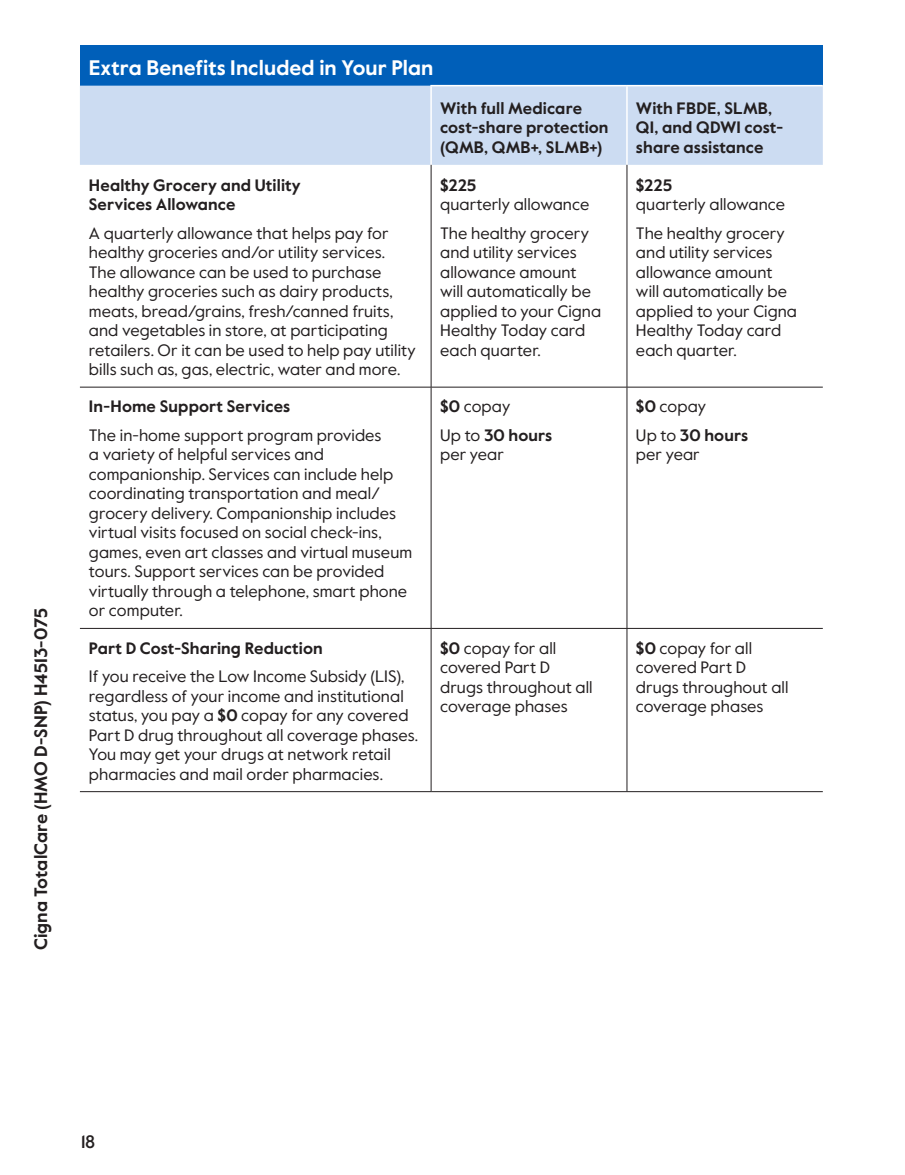
<style>
.page{position:relative;width:905px;height:1175px;background:#fff}
.page>*{position:absolute;margin:0;border:0;box-sizing:border-box;transform-origin:0 0}
.table_AB_h1{font:700 21px "Value Sans Pro";letter-spacing:.005em;color:#fff}
.margin_plan_name{font:700 18px "Value Sans Pro";color:#231f20}
.t1{font:500 18px "Value Sans Pro";color:#231f20}
.table_para{font:16.5px/19.5px "Value Sans Pro";letter-spacing:.005em;color:#231f20}
.table_para_AB{font:16.5px/19.5px "Value Sans Pro";letter-spacing:.005em;color:#231f20}
.table_col_h1_align_r{font:700 16.5px/19.5px "Value Sans Pro";letter-spacing:.005em;color:#231f20}
.table_para-2{font:700 16.5px/19.5px "Value Sans Pro";letter-spacing:.005em;color:#231f20}
.s1{font-weight:700}
</style>
<div class="page">
<div style="left:80px;top:46px;width:742px;height:40px;background:#005fb9"></div>
<div style="left:80px;top:86px;width:742px;height:79px;background:#ccdcf2"></div>
<hr style="left:430px;top:85px;width:197px;height:1px;background:#fff">
<hr style="left:627px;top:85px;width:195px;height:1px;background:#fff">
<hr style="left:626px;top:86px;width:1px;height:79px;background:#fff">
<hr style="left:430px;top:86px;width:2px;height:79px;background:#fff">
<hr style="left:80px;top:387px;width:351px;height:1px;background:#231f20">
<hr style="left:80px;top:628px;width:351px;height:1px;background:#231f20">
<hr style="left:80px;top:791px;width:351px;height:1px;background:#231f20">
<hr style="left:431px;top:165px;width:1px;height:222px;background:#231f20">
<hr style="left:431px;top:387px;width:196px;height:1px;background:#231f20">
<hr style="left:431px;top:387px;width:1px;height:241px;background:#231f20">
<hr style="left:431px;top:628px;width:196px;height:1px;background:#231f20">
<hr style="left:431px;top:628px;width:1px;height:163px;background:#231f20">
<hr style="left:431px;top:791px;width:196px;height:1px;background:#231f20">
<hr style="left:626px;top:165px;width:1px;height:222px;background:#231f20">
<hr style="left:627px;top:387px;width:195px;height:1px;background:#231f20">
<hr style="left:626px;top:387px;width:1px;height:241px;background:#231f20">
<hr style="left:627px;top:628px;width:195px;height:1px;background:#231f20">
<hr style="left:626px;top:628px;width:1px;height:163px;background:#231f20">
<hr style="left:627px;top:791px;width:195px;height:1px;background:#231f20">
<p class="margin_plan_name" style="left:30px;top:950px;width:344px;rotate:-90deg">Cigna TotalCare (HMO D-SNP) H4513-075</p>
<p class="table_AB_h1" style="left:89px;top:55px;width:346px">Extra Benefits Included in Your Plan</p>
<p class="table_para-2" style="left:89px;top:176px;width:213px">Healthy Grocery and Utility<br>Services Allowance</p>
<p class="table_para" style="left:89px;top:223px;width:328px">A quarterly allowance that helps pay for healthy groceries and/or utility services.<br>The allowance can be used to purchase healthy groceries such as dairy products, meats, bread/grains, fresh/canned fruits, and vegetables in store, at participating retailers. Or it can be used to help pay utility bills such as, gas, electric, water and more.</p>
<p class="table_para-2" style="left:89px;top:397px;width:203px">In-Home Support Services</p>
<p class="table_para" style="left:89px;top:425px;width:325px">The in-home support program provides<br>a variety of helpful services and companionship. Services can include help coordinating transportation and meal/ grocery delivery. Companionship includes virtual visits focused on social check-ins, games, even art classes and virtual museum tours. Support services can be provided virtually through a telephone, smart phone or computer.</p>
<p class="table_para-2" style="left:89px;top:639px;width:235px">Part D Cost-Sharing Reduction</p>
<p class="table_para" style="left:89px;top:667px;width:331px">If you receive the Low Income Subsidy (LIS), regardless of your income and institutional status, you pay a <span class="s1">$0</span> copay for any covered Part D drug throughout all coverage phases.<br>You may get your drugs at network retail pharmacies and mail order pharmacies.</p>
<p class="table_col_h1_align_r" style="left:440px;top:99px;width:170px">With full Medicare cost-share protection (QMB, QMB+, SLMB+)</p>
<p class="table_col_h1_align_r" style="left:636px;top:99px;width:149px">With FBDE, SLMB,<br>QI, and QDWI cost&shy;share assistance</p>
<p class="table_para_AB" style="left:440px;top:175px;width:151px"><span class="s1">$225<br></span>quarterly allowance</p>
<p class="table_para_AB" style="left:440px;top:223px;width:162px">The healthy grocery and utility services allowance amount will automatically be applied to your Cigna<br>Healthy Today card each quarter.</p>
<p class="table_para_AB" style="left:440px;top:397px;width:72px"><span class="s1">$0</span> copay</p>
<p class="table_para_AB" style="left:440px;top:425px;width:114px">Up to <span class="s1">30 hours </span>per year</p>
<p class="table_para_AB" style="left:636px;top:175px;width:151px"><span class="s1">$225<br></span>quarterly allowance</p>
<p class="table_para_AB" style="left:636px;top:223px;width:162px">The healthy grocery and utility services allowance amount will automatically be applied to your Cigna<br>Healthy Today card each quarter.</p>
<p class="table_para_AB" style="left:636px;top:397px;width:72px"><span class="s1">$0</span> copay</p>
<p class="table_para_AB" style="left:636px;top:425px;width:114px">Up to <span class="s1">30 hours </span>per year</p>
<p class="table_para_AB" style="left:440px;top:638px;width:154px"><span class="s1">$0</span> copay for all covered Part D drugs throughout all coverage phases</p>
<p class="table_para_AB" style="left:636px;top:638px;width:154px"><span class="s1">$0</span> copay for all covered Part D drugs throughout all coverage phases</p>
<p class="t1" style="left:81px;top:1130px;width:16px">18</p>
</div>
